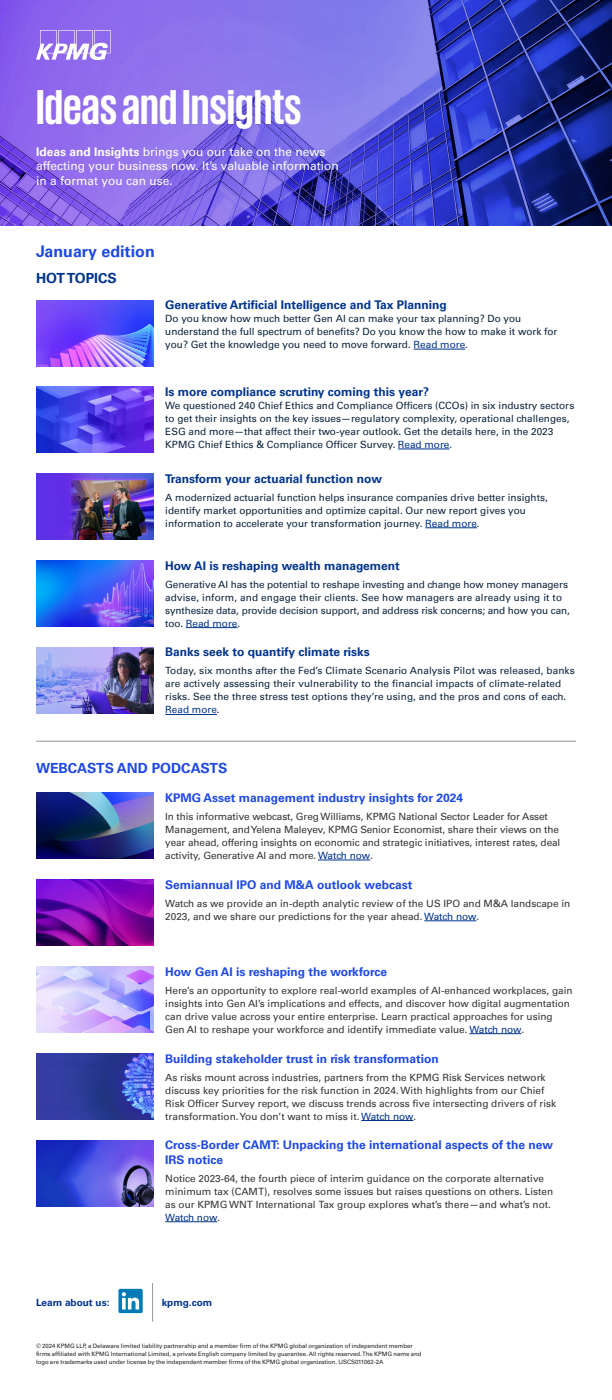
<style>
.page{position:relative;width:612px;height:1400px;background:#fff}
.page>*{position:absolute;margin:0;border:0;box-sizing:border-box;transform-origin:0 0}
.t1{font:700 50px "KPMG";color:#fff}
.t2{font:700 16px "Univers 65";color:#1e49e2}
.t3{font:700 14px "Univers 65";color:#1e49e2}
.t4{font:700 14px "Univers 65";color:#00338d}
.t5{font:700 12px/14.4px "Univers 65";color:#1e49e2}
.t6{font:700 12px "Univers 65";color:#00338d}
.t7{font:12px/14.4px "Univers 55 Roman";color:#fff}
.t8{font:10px/13px "Univers 55 Roman";color:#333}
.t9{font:10px/13px "Univers 55 Roman";color:#0c233c}
.t10{font:700 10px "Univers 65";color:#00338d}
.t11{font:6px/8px "Univers 55 Roman";color:#231f20}
.s1{font-family:"Univers 65";font-weight:700}
.s2{color:#00338d}
</style>
<div class="page">
<img style="left:0;top:0;width:612px;height:225px">
<svg style="left:36px;top:30px;width:75px;height:30px"></svg>
<img style="left:36px;top:300px;width:117px;height:66px">
<hr style="left:414px;top:349px;width:51px;height:1px;background:#00338d">
<img style="left:36px;top:387px;width:117px;height:66px">
<hr style="left:398px;top:449px;width:52px;height:1px;background:#00338d">
<img style="left:36px;top:474px;width:118px;height:66px">
<hr style="left:425px;top:528px;width:52px;height:1px;background:#00338d">
<img style="left:36px;top:561px;width:117px;height:66px">
<hr style="left:186px;top:627px;width:52px;height:1px;background:#00338d">
<img style="left:36px;top:647px;width:117px;height:66px">
<hr style="left:165px;top:714px;width:52px;height:1px;background:#00338d">
<img style="left:36px;top:793px;width:117px;height:66px">
<hr style="left:318px;top:860px;width:52px;height:1px;background:#00338d">
<img style="left:36px;top:880px;width:117px;height:66px">
<hr style="left:424px;top:921px;width:52px;height:1px;background:#00338d">
<img style="left:36px;top:967px;width:117px;height:66px">
<hr style="left:469px;top:1033px;width:52px;height:1px;background:#00338d">
<img style="left:36px;top:1054px;width:117px;height:66px">
<hr style="left:361px;top:1120px;width:52px;height:1px;background:#00338d">
<img style="left:36px;top:1140px;width:117px;height:66px">
<hr style="left:165px;top:1222px;width:52px;height:1px;background:#00338d">
<hr style="left:36px;top:741px;width:540px;height:1px;background:#989898">
<div style="left:118px;top:1289px;width:25px;height:24px;background:#007bb6;border-radius:2px"></div>
<svg style="left:122px;top:1292px;width:17px;height:18px"></svg>
<hr style="left:152px;top:1283px;width:1px;height:38px;background:#989898">
<h1 class="t1" style="left:36px;top:82px;width:267px">Ideas and Insights</h1>
<p class="t7" style="left:36px;top:144px;width:304px"><span class="s1">Ideas and Insights</span> brings you our take on the news affecting your business now. It’s valuable information in a format you can use.</p>
<h2 class="t2" style="left:36px;top:242px;width:120px">January edition</h2>
<h3 class="t4" style="left:36px;top:269px;width:82px">HOT TOPICS</h3>
<p class="t6" style="left:165px;top:298px;width:283px">Generative Artificial Intelligence and Tax Planning</p>
<p class="t9" style="left:165px;top:312px;width:394px">Do you know how much better Gen AI can make your tax planning? Do you understand the full spectrum of benefits? Do you know the how to make it work for you? Get the knowledge you need to move forward. <span class="s2">Read more.</span></p>
<p class="t6" style="left:165px;top:385px;width:265px">Is more compliance scrutiny coming this year?</p>
<p class="t9" style="left:165px;top:399px;width:411px">We questioned 240 Chief Ethics and Compliance Officers (CCOs) in six industry sectors to get their insights on the key issues—regulatory complexity, operational challenges, ESG and more—that affect their two-year outlook. Get the details here, in the 2023<br>KPMG Chief Ethics &amp; Compliance Officer Survey. <span class="s2">Read more.</span></p>
<p class="t6" style="left:165px;top:472px;width:218px">Transform your actuarial function now</p>
<p class="t9" style="left:165px;top:491px;width:384px">A modernized actuarial function helps insurance companies drive better insights, identify market opportunities and optimize capital. Our new report gives you information to accelerate your transformation journey. <span class="s2">Read more</span>.</p>
<p class="t6" style="left:165px;top:558px;width:236px">How AI is reshaping wealth management</p>
<p class="t9" style="left:165px;top:578px;width:406px">Generative AI has the potential to reshape investing and change how money managers advise, inform, and engage their clients. See how managers are already using it to synthesize data, provide decision support, and address risk concerns; and how you can, too. <span class="s2">Read more</span>.</p>
<p class="t6" style="left:165px;top:645px;width:206px">Banks seek to quantify climate risks</p>
<p class="t9" style="left:165px;top:664px;width:411px">Today, six months after the Fed’s Climate Scenario Analysis Pilot was released, banks are actively assessing their vulnerability to the financial impacts of climate-related risks. See the three stress test options they’re using, and the pros and cons of each.<br><span class="s2">Read more</span>.</p>
<h3 class="t3" style="left:36px;top:759px;width:193px">WEBCASTS AND PODCASTS</h3>
<p class="t5" style="left:165px;top:791px;width:299px">KPMG Asset management industry insights for 2024</p>
<p class="t8" style="left:165px;top:810px;width:397px">In this informative webcast, Greg Williams, KPMG National Sector Leader for Asset Management, and Yelena Maleyev, KPMG Senior Economist, share their views on the year ahead, offering insights on economic and strategic initiatives, interest rates, deal activity, Generative AI and more. <span class="s2">Watch now</span>.</p>
<p class="t5" style="left:165px;top:877px;width:249px">Semiannual IPO and M&amp;A outlook webcast</p>
<p class="t8" style="left:165px;top:897px;width:406px">Watch as we provide an in-depth analytic review of the US IPO and M&amp;A landscape in<br>2023, and we share our predictions for the year ahead. <span class="s2">Watch now</span>.</p>
<p class="t5" style="left:165px;top:964px;width:223px">How Gen AI is reshaping the workforce</p>
<p class="t8" style="left:165px;top:984px;width:409px">Here’s an opportunity to explore real-world examples of AI-enhanced workplaces, gain insights into Gen AI’s implications and effects, and discover how digital augmentation can drive value across your entire enterprise. Learn practical approaches for using Gen AI to reshape your workforce and identify immediate value. <span class="s2">Watch now</span>.</p>
<p class="t5" style="left:165px;top:1051px;width:275px">Building stakeholder trust in risk transformation</p>
<p class="t8" style="left:165px;top:1071px;width:392px">As risks mount across industries, partners from the KPMG Risk Services network discuss key priorities for the risk function in 2024. With highlights from our Chief Risk Officer Survey report, we discuss trends across five intersecting drivers of risk transformation. You don’t want to miss it. <span class="s2">Watch now</span>.</p>
<p class="t5" style="left:165px;top:1138px;width:389px">Cross-Border CAMT: Unpacking the international aspects of the new<br>IRS notice</p>
<p class="t8" style="left:165px;top:1172px;width:390px">Notice 2023-64, the fourth piece of interim guidance on the corporate alternative minimum tax (CAMT), resolves some issues but raises questions on others. Listen as our KPMG WNT International Tax group explores what’s there—and what’s not.<br><span class="s2">Watch now</span>.</p>
<p class="t10" style="left:36px;top:1296px;width:75px">Learn about us:</p>
<p class="t10" style="left:162px;top:1296px;width:52px">kpmg.com</p>
<p class="t11" style="left:36px;top:1342px;width:387px">© 2024 KPMG LLP, a Delaware limited liability partnership and a member firm of the KPMG global organization of independent member firms affiliated with KPMG International Limited, a private English company limited by guarantee. All rights reserved. The KPMG name and logo are trademarks used under license by the independent member firms of the KPMG global organization. USCS011062-2A</p>
</div>
